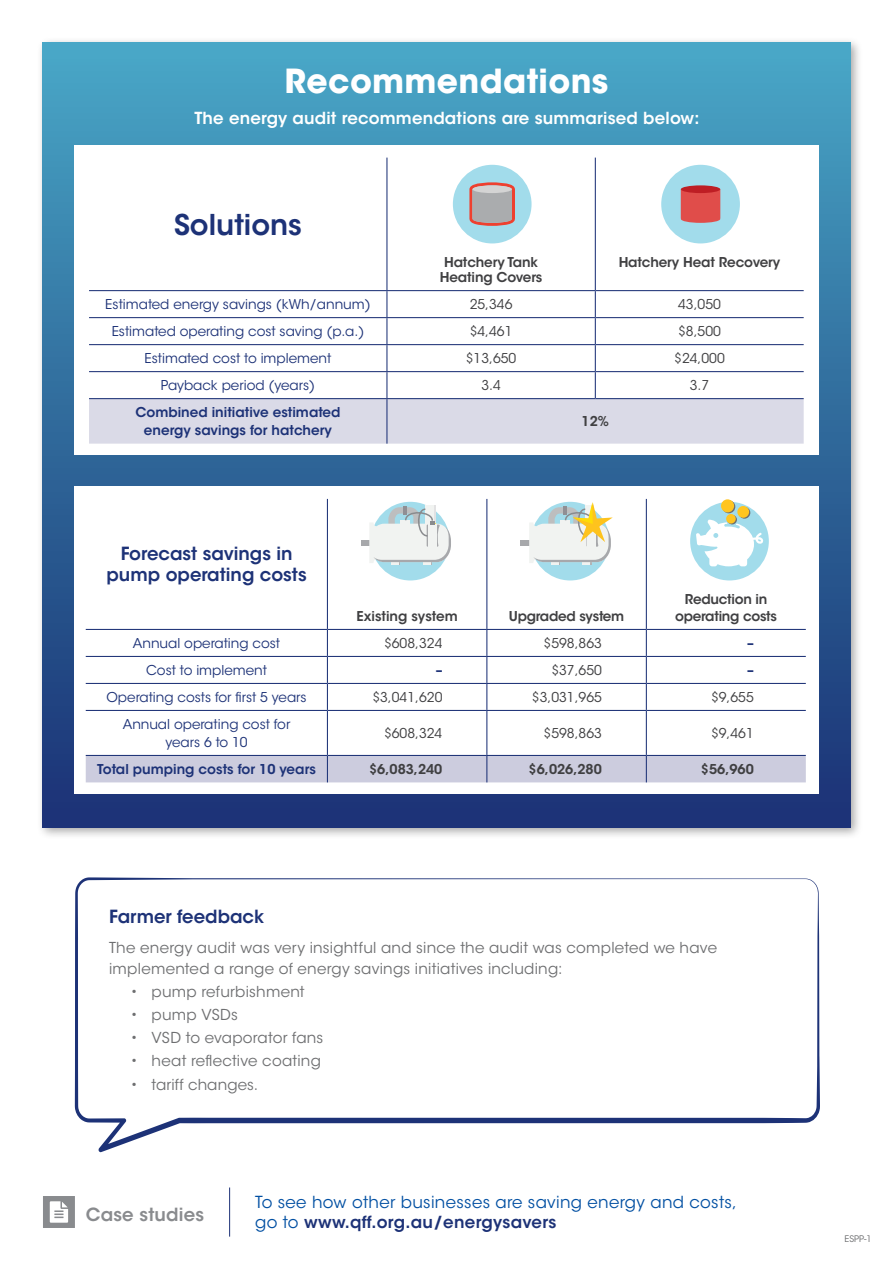
<style>
.page{position:relative;width:893px;height:1263px;background:#fff}
.page>*{position:absolute;margin:0;border:0;box-sizing:border-box;transform-origin:0 0}
.t1{font:700 33px "ITC Avant Garde Std";letter-spacing:.01em;color:#fff}
.t2{font:600 28.5px "ITC Avant Garde Std";color:#1d3277}
.t3{font:600 18px/21px "ITC Avant Garde Std";color:#1d3277;text-align:center}
.t4{font:600 18px "ITC Avant Garde Std";letter-spacing:.01em;color:#898b8e}
.t5{font:16.5px/19.5px "ITC Avant Garde Std";letter-spacing:.02em;color:#014fa2}
.t6{font:600 16.5px "ITC Avant Garde Std";letter-spacing:.01em;color:#fff}
.t7{font:15px/21px "ITC Avant Garde Std";letter-spacing:.015em;color:#6d6e70}
.t8{font:13.5px/18px "ITC Avant Garde Std";color:#1d3277;text-align:center}
.t9{font:600 13.5px/15px "ITC Avant Garde Std";letter-spacing:-.01em;color:#404042;text-align:center}
.t10{font:13.5px "ITC Avant Garde Std";color:#404042}
.t11{font:600 13.5px/18px "ITC Avant Garde Std";color:#1d3277;text-align:center}
.t12{font:600 13.5px "ITC Avant Garde Std";color:#203579}
.t13{font:9px "ITC Avant Garde Std";color:#6d6e70}
.s1{font-weight:600;color:#1d3277}
</style>
<div class="page">
<hr style="left:229px;top:1187px;width:1px;height:49px;background:#1d3277">
<svg style="left:43px;top:1196px;width:32px;height:32px"></svg>
<svg style="left:75px;top:877px;width:745px;height:275px"></svg>
<div style="left:37px;top:37px;width:826px;height:802px;background:#000;opacity:.35"></div>
<div style="left:43px;top:43px;width:807px;height:784px;background:linear-gradient(to bottom,#47a4c4,#1b3174)"></div>
<div style="left:74px;top:145px;width:745px;height:310px;background:#fff"></div>
<hr style="left:386px;top:158px;width:1px;height:132px;background:#1d3277">
<hr style="left:595px;top:158px;width:1px;height:132px;background:#1d3277">
<hr style="left:89px;top:290px;width:298px;height:1px;background:#1d3277">
<hr style="left:387px;top:290px;width:208px;height:1px;background:#1d3277">
<hr style="left:595px;top:290px;width:209px;height:1px;background:#1d3277">
<svg style="left:89px;top:291px;width:715px;height:153px"></svg>
<hr style="left:89px;top:398px;width:298px;height:1px;background:#1d3277">
<hr style="left:387px;top:398px;width:208px;height:1px;background:#1d3277">
<hr style="left:386px;top:399px;width:1px;height:45px;background:#1d3277">
<hr style="left:595px;top:398px;width:209px;height:1px;background:#1d3277">
<div style="left:453px;top:165px;width:79px;height:78px;background:#a2dceb;border-radius:50%"></div>
<svg style="left:468px;top:37px;width:49px;height:189px"></svg>
<div style="left:472px;top:185px;width:40px;height:8px;background:#d4d4d4;border-radius:50%"></div>
<div style="left:661px;top:165px;width:79px;height:78px;background:#a2dceb;border-radius:50%"></div>
<svg style="left:681px;top:190px;width:39px;height:33px"></svg>
<div style="left:681px;top:185px;width:39px;height:8px;background:#be1e24;border-radius:50%"></div>
<div style="left:74px;top:486px;width:745px;height:307px;background:#fff"></div>
<hr style="left:327px;top:499px;width:1px;height:130px;background:#1d3277">
<hr style="left:486px;top:499px;width:1px;height:130px;background:#1d3277">
<hr style="left:646px;top:499px;width:1px;height:130px;background:#1d3277">
<hr style="left:86px;top:629px;width:241px;height:1px;background:#1d3277">
<hr style="left:327px;top:629px;width:160px;height:1px;background:#1d3277">
<hr style="left:487px;top:629px;width:159px;height:1px;background:#1d3277">
<hr style="left:646px;top:629px;width:160px;height:1px;background:#1d3277">
<hr style="left:86px;top:656px;width:241px;height:1px;background:#1d3277">
<hr style="left:327px;top:656px;width:160px;height:1px;background:#1d3277">
<hr style="left:487px;top:656px;width:159px;height:1px;background:#1d3277">
<hr style="left:646px;top:656px;width:160px;height:1px;background:#1d3277">
<hr style="left:86px;top:683px;width:241px;height:1px;background:#1d3277">
<svg style="left:327px;top:630px;width:1px;height:80px"></svg>
<hr style="left:327px;top:683px;width:160px;height:1px;background:#1d3277">
<svg style="left:486px;top:630px;width:1px;height:80px"></svg>
<hr style="left:487px;top:683px;width:159px;height:1px;background:#1d3277">
<svg style="left:646px;top:630px;width:1px;height:80px"></svg>
<hr style="left:646px;top:683px;width:160px;height:1px;background:#1d3277">
<hr style="left:86px;top:710px;width:241px;height:1px;background:#1d3277">
<hr style="left:327px;top:711px;width:1px;height:44px;background:#1d3277">
<hr style="left:327px;top:710px;width:160px;height:1px;background:#1d3277">
<hr style="left:487px;top:710px;width:159px;height:1px;background:#1d3277">
<hr style="left:486px;top:711px;width:1px;height:44px;background:#1d3277">
<hr style="left:646px;top:711px;width:1px;height:44px;background:#1d3277">
<hr style="left:646px;top:710px;width:160px;height:1px;background:#1d3277">
<div style="left:86px;top:755px;width:720px;height:27px;background:#ccccde"></div>
<hr style="left:646px;top:755px;width:160px;height:1px;background:#1d3277">
<div style="left:371px;top:502px;width:79px;height:78px;background:#a2dceb;border-radius:50%"></div>
<div style="left:427px;top:505px;width:9px;height:27px;background:#e2e2e3"></div>
<div style="left:425px;top:505px;width:9px;height:27px;background:#f1f3f1"></div>
<div style="left:361px;top:540px;width:14px;height:6px;background:#a7a8ab"></div>
<div style="left:393px;top:557px;width:7px;height:8px;background:#f1f3f1"></div>
<div style="left:391px;top:557px;width:7px;height:8px;background:#f1f3f1"></div>
<div style="left:425px;top:557px;width:7px;height:8px;background:#f1f3f1"></div>
<div style="left:423px;top:557px;width:7px;height:8px;background:#f1f3f1"></div>
<svg style="left:369px;top:506px;width:82px;height:57px"></svg>
<div style="left:690px;top:502px;width:79px;height:78px;background:#a2dceb;border-radius:50%"></div>
<svg style="left:696px;top:520px;width:67px;height:46px"></svg>
<svg style="left:722px;top:500px;width:13px;height:13px"></svg>
<svg style="left:738px;top:507px;width:12px;height:12px"></svg>
<svg style="left:727px;top:515px;width:10px;height:10px"></svg>
<div style="left:721px;top:499px;width:13px;height:14px;background:#ffc520;border-radius:50%"></div>
<div style="left:737px;top:506px;width:12px;height:12px;background:#ffc520;border-radius:50%"></div>
<div style="left:726px;top:514px;width:10px;height:10px;background:#ffc520;border-radius:50%"></div>
<div style="left:531px;top:502px;width:78px;height:78px;background:#a2dceb;border-radius:50%"></div>
<div style="left:521px;top:540px;width:14px;height:6px;background:#a7a8ab"></div>
<div style="left:553px;top:557px;width:7px;height:8px;background:#f1f3f1"></div>
<div style="left:551px;top:557px;width:7px;height:8px;background:#f1f3f1"></div>
<div style="left:584px;top:557px;width:7px;height:8px;background:#b1b3b5"></div>
<div style="left:583px;top:557px;width:7px;height:8px;background:#f1f3f1"></div>
<svg style="left:529px;top:502px;width:84px;height:61px"></svg>
<h1 class="t1" style="left:285px;top:59px;width:325px">Recommendations</h1>
<p class="t6" style="left:194px;top:107px;width:506px">The energy audit recommendations are summarised below:</p>
<h2 class="t2" style="left:174px;top:206px;width:129px">Solutions</h2>
<p class="t9" style="left:440px;top:255px;width:104px">Hatchery Tank<br>Heating Covers</p>
<p class="t9" style="left:619px;top:255px;width:163px">Hatchery Heat Recovery</p>
<p class="t8" style="left:105px;top:295px;width:267px">Estimated energy savings (kWh/annum)</p>
<p class="t10" style="left:470px;top:296px;width:44px">25,346</p>
<p class="t10" style="left:678px;top:296px;width:44px">43,050</p>
<p class="t8" style="left:112px;top:322px;width:254px">Estimated operating cost saving (p.a.)</p>
<p class="t10" style="left:470px;top:323px;width:44px">$4,461</p>
<p class="t10" style="left:678px;top:323px;width:44px">$8,500</p>
<p class="t8" style="left:145px;top:349px;width:188px">Estimated cost to implement</p>
<p class="t10" style="left:466px;top:350px;width:52px">$13,650</p>
<p class="t10" style="left:674px;top:350px;width:52px">$24,000</p>
<p class="t8" style="left:161px;top:376px;width:156px">Payback period (years)</p>
<p class="t10" style="left:481px;top:377px;width:21px">3.4</p>
<p class="t10" style="left:690px;top:377px;width:21px">3.7</p>
<p class="t11" style="left:135px;top:403px;width:207px">Combined initiative estimated energy savings for hatchery</p>
<p class="t9" style="left:582px;top:414px;width:29px">12%</p>
<h3 class="t3" style="left:107px;top:543px;width:202px">Forecast savings in pump operating costs</h3>
<p class="t9" style="left:357px;top:608px;width:103px">Existing system</p>
<p class="t9" style="left:509px;top:608px;width:117px">Upgraded system</p>
<p class="t9" style="left:675px;top:591px;width:103px;line-height:16.5px">Reduction in operating costs</p>
<p class="t8" style="left:133px;top:634px;width:149px">Annual operating cost</p>
<p class="t10" style="left:384px;top:635px;width:60px">$608,324</p>
<p class="t10" style="left:544px;top:635px;width:60px">$598,863</p>
<p class="t12" style="left:747px;top:634px;width:8px">–</p>
<p class="t8" style="left:146px;top:661px;width:122px">Cost to implement</p>
<p class="t12" style="left:436px;top:661px;width:8px">–</p>
<p class="t10" style="left:551px;top:662px;width:52px">$37,650</p>
<p class="t12" style="left:747px;top:661px;width:8px">–</p>
<p class="t8" style="left:106px;top:688px;width:202px">Operating costs for first 5 years</p>
<p class="t10" style="left:372px;top:689px;width:72px">$3,041,620</p>
<p class="t10" style="left:532px;top:689px;width:72px">$3,031,965</p>
<p class="t10" style="left:711px;top:689px;width:44px">$9,655</p>
<p class="t8" style="left:123px;top:715px;width:169px">Annual operating cost for years 6 to 10</p>
<p class="t10" style="left:384px;top:725px;width:60px">$608,324</p>
<p class="t10" style="left:544px;top:725px;width:60px">$598,863</p>
<p class="t10" style="left:711px;top:725px;width:44px">$9,461</p>
<p class="t11" style="left:97px;top:760px;width:220px">Total pumping costs for 10 years</p>
<p class="t9" style="left:369px;top:761px;width:75px">$6,083,240</p>
<p class="t9" style="left:529px;top:761px;width:75px">$6,026,280</p>
<p class="t9" style="left:701px;top:761px;width:54px">$56,960</p>
<h3 class="t3" style="left:109px;top:906px;width:156px">Farmer feedback</h3>
<p class="t7" style="left:109px;top:937px;width:609px">The energy audit was very insightful and since the audit was completed we have implemented a range of energy savings initiatives including:</p>
<p class="t7" style="left:130px;top:981px;width:176px">• pump refurbishment</p>
<p class="t7" style="left:130px;top:1004px;width:109px">• pump VSDs</p>
<p class="t7" style="left:130px;top:1027px;width:194px">• VSD to evaporator fans</p>
<p class="t7" style="left:130px;top:1051px;width:192px">• heat reflective coating</p>
<p class="t7" style="left:130px;top:1074px;width:129px">• tariff changes.</p>
<h3 class="t4" style="left:86px;top:1202px;width:120px">Case studies</h3>
<p class="t5" style="left:255px;top:1193px;width:483px">To see how other businesses are saving energy and costs, go to <span class="s1">www.qff.org.au/energysavers</span></p>
<p class="t13" style="left:844px;top:1233px;width:29px">ESPP-1</p>
</div>
